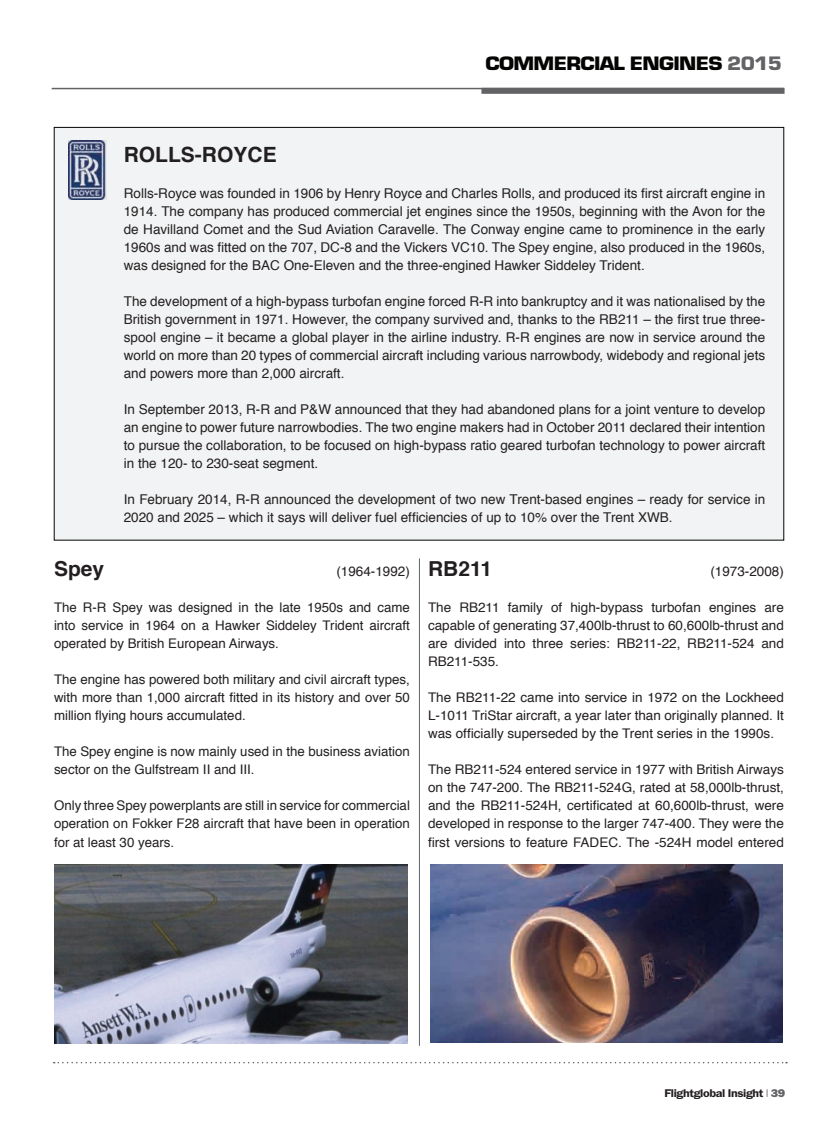
<style>
.page{position:relative;width:838px;height:1136px;background:#fff}
.page>*{position:absolute;margin:0;border:0;box-sizing:border-box;transform-origin:0 0}
.t1{font:700 21px "Helvetica";color:#231f20}
.t2{font:700 20.7px "Helvetica";color:#231f20}
.t3{font:700 18px "Eurostile";letter-spacing:-.035em;color:#040503;scale:1.1 1}
.t4{font:13.5px/18px "Helvetica";color:#231f20;text-align:justify}
.t5{font:13.2px/18px "Helvetica";color:#231f20;text-align:justify}
.t6{font:600 11.25px "ITC Franklin Gothic Std";letter-spacing:-.03em;color:#231f20;scale:1.1 1}
.s1{color:#636366}
.s2{font-family:"ITC Franklin Gothic Std Hvy";font-weight:400;color:#636366}
</style>
<div class="page">
<hr style="left:52px;top:88px;width:732px;height:1px;background:#636366">
<div style="left:481px;top:88px;width:303px;height:6px;background:#636366"></div>
<svg style="left:54px;top:1061px;width:733px;height:2px"></svg>
<div style="left:54px;top:127px;width:730px;height:413px;background:#f2f3f4;border:1px solid #040503"></div>
<img style="left:69px;top:141px;width:38px;height:58px">
<hr style="left:419px;top:558px;width:1px;height:487px;background:#5d6565">
<img style="left:430px;top:864px;width:352px;height:178px">
<img style="left:54px;top:864px;width:353px;height:179px">
<h3 class="t3" style="left:485px;top:52px;width:271px">COMMERCIAL ENGINES <span class="s1">2015</span></h3>
<h1 class="t1" style="left:124px;top:138px;width:154px">ROLLS-ROYCE</h1>
<p class="t4" style="left:124px;top:185px;width:643px">Rolls-Royce was founded in 1906 by Henry Royce and Charles Rolls, and produced its first aircraft engine in 1914. The company has produced commercial jet engines since the 1950s, beginning with the Avon for the de Havilland Comet and the Sud Aviation Caravelle. The Conway engine came to prominence in the early 1960s and was fitted on the 707, DC-8 and the Vickers VC10. The Spey engine, also produced in the 1960s, was designed for the BAC One-Eleven and the three-engined Hawker Siddeley Trident.</p>
<p class="t4" style="left:124px;top:293px;width:643px">The development of a high-bypass turbofan engine forced R-R into bankruptcy and it was nationalised by the British government in 1971. However, the company survived and, thanks to the RB211 – the first true three&shy;spool engine – it became a global player in the airline industry. R-R engines are now in service around the world on more than 20 types of commercial aircraft including various narrowbody, widebody and regional jets and powers more than 2,000 aircraft.</p>
<p class="t4" style="left:124px;top:401px;width:643px">In September 2013, R-R and P&amp;W announced that they had abandoned plans for a joint venture to develop an engine to power future narrowbodies. The two engine makers had in October 2011 declared their intention to pursue the collaboration, to be focused on high-bypass ratio geared turbofan technology to power aircraft in the 120- to 230-seat segment.</p>
<p class="t4" style="left:124px;top:491px;width:643px">In February 2014, R-R announced the development of two new Trent-based engines – ready for service in<br>2020 and 2025 – which it says will deliver fuel efficiencies of up to 10% over the Trent XWB.</p>
<h2 class="t2" style="left:54px;top:552px;width:52px">SPEY</h2>
<p class="t4" style="left:336px;top:563px;width:75px">(1964-1992)</p>
<p class="t5" style="left:54px;top:599px;width:357px">The R-R Spey was designed in the late 1950s and came into service in 1964 on a Hawker Siddeley Trident aircraft operated by British European Airways.</p>
<p class="t5" style="left:54px;top:671px;width:357px">The engine has powered both military and civil aircraft types, with more than 1,000 aircraft fitted in its history and over 50 million flying hours accumulated.</p>
<p class="t5" style="left:54px;top:743px;width:357px">The Spey engine is now mainly used in the business aviation sector on the Gulfstream II and III .</p>
<p class="t5" style="left:54px;top:797px;width:357px">Only three Spey powerplants are still in service for commercial operation on Fokker F28 aircraft that have been in operation for at least 30 years.</p>
<h2 class="t2" style="left:428px;top:552px;width:66px">RB211</h2>
<p class="t4" style="left:710px;top:563px;width:75px">(1973-2008)</p>
<p class="t5" style="left:428px;top:599px;width:357px">The RB211 family of high-bypass turbofan engines are capable of generating 37,400lb-thrust to 60,600lb-thrust and are divided into three series: RB211-22, RB211-524 and RB211-535.</p>
<p class="t5" style="left:428px;top:689px;width:357px">The RB211-22 came into service in 1972 on the Lockheed L-1011 TriStar aircraft, a year later than originally planned. It was officially superseded by the Trent series in the 1990s.</p>
<p class="t5" style="left:428px;top:761px;width:357px">The RB211-524 entered service in 1977 with British Airways on the 747-200. The RB211-524G, rated at 58,000lb-thrust, and the RB211-524H, certificated at 60,600lb-thrust, were developed in response to the larger 747-400. They were the first versions to feature FADEC. The -524H model entered</p>
<p class="t6" style="left:664px;top:1086px;width:111px">Flightglobal Insight <sup>|</sup> <span class="s2">39</span></p>
</div>
